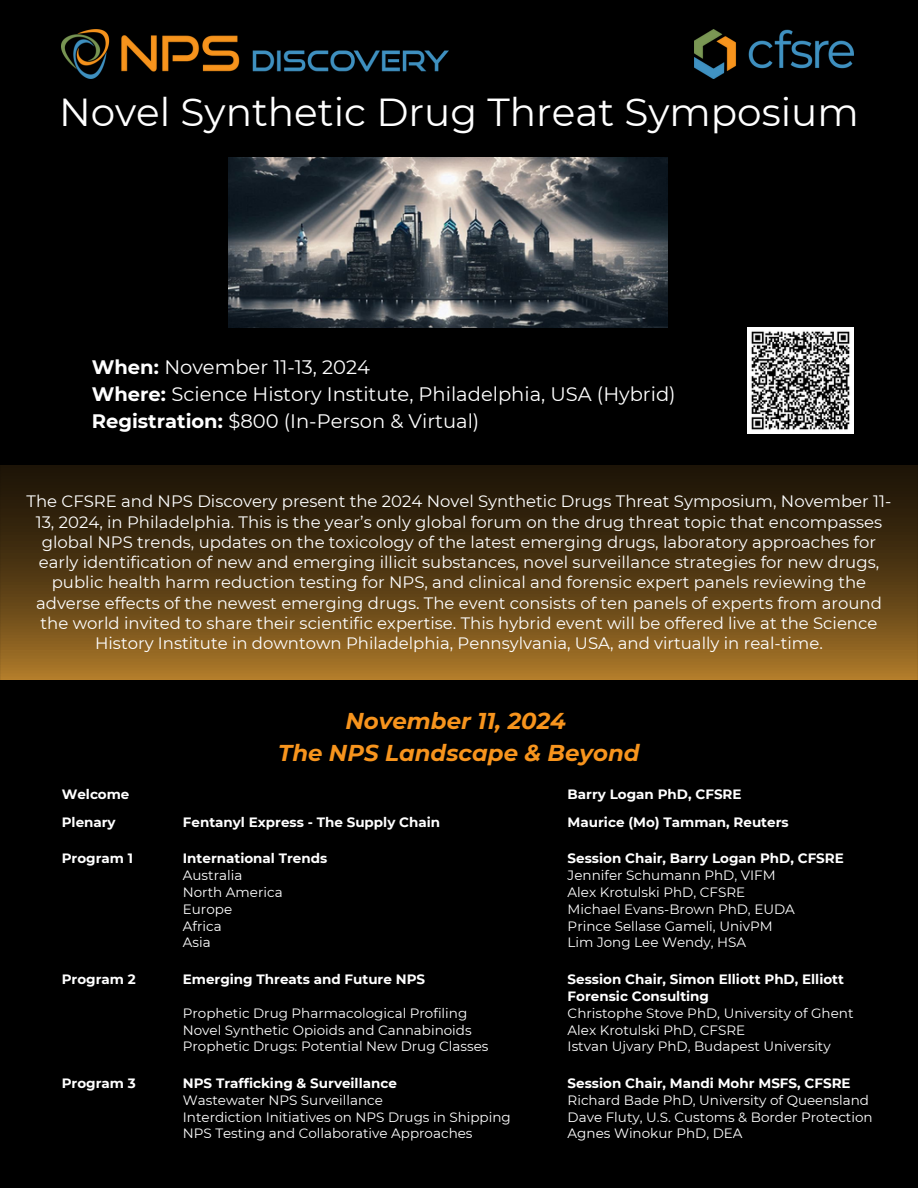
<style>
.page{position:relative;width:918px;height:1188px;background:#000}
.page>*{position:absolute;margin:0;border:0;box-sizing:border-box;transform-origin:0 0}
.t1{font:39px "Montserrat";color:#fff}
.t2{font:italic 700 22.95px/31.5px "Montserrat";color:#f7941d;text-align:center}
.t3{font:19.5px/27px "Montserrat";color:#fff}
.t4{font:16.5px/20.2px "Montserrat";color:#fff;text-align:center}
.t5{font:13.5px "Montserrat";color:#fff}
.t6{font:700 13.5px "Montserrat";color:#fff}
.s1{font-weight:700}
</style>
<div class="page">
<img style="left:229px;top:157px;width:439px;height:170px">
<img style="left:747px;top:328px;width:106px;height:105px">
<img style="left:0;top:466px;width:918px;height:213px">
<img style="left:62px;top:30px;width:387px;height:48px">
<img style="left:694px;top:30px;width:159px;height:48px">
<p class="t1" style="left:59px;top:88px;width:801px">Novel Synthetic Drug Threat Symposium</p>
<p class="t3" style="left:92px;top:353px;width:585px"><span class="s1">When:</span> November 11-13, 2024<br><span class="s1">Where:</span> Science History Institute, Philadelphia, USA (Hybrid)<br><span class="s1">Registration:</span> $800 (In-Person &amp; Virtual)</p>
<h3 class="t4" style="left:27px;top:491px;width:866px">The CFSRE and NPS Discovery present the 2024 Novel Synthetic Drugs Threat Symposium, November 11- 13, 2024, in Philadelphia. This is the year’s only global forum on the drug threat topic that encompasses global NPS trends, updates on the toxicology of the latest emerging drugs, laboratory approaches for early identification of new and emerging illicit substances, novel surveillance strategies for new drugs, public health harm reduction testing for NPS, and clinical and forensic expert panels reviewing the adverse effects of the newest emerging drugs. The event consists of ten panels of experts from around the world invited to share their scientific expertise. This hybrid event will be offered live at the Science History Institute in downtown Philadelphia, Pennsylvania, USA, and virtually in real-time.</h3>
<h4 class="t2" style="left:278px;top:705px;width:363px">November 11, 2024<br>The NPS Landscape &amp; Beyond</h4>
<p class="t6" style="left:62px;top:786px;width:69px">Welcome</p>
<p class="t6" style="left:568px;top:786px;width:175px">Barry Logan PhD, CFSRE</p>
<p class="t6" style="left:62px;top:814px;width:56px">Plenary</p>
<p class="t6" style="left:183px;top:814px;width:259px">Fentanyl Express - The Supply Chain</p>
<p class="t6" style="left:568px;top:814px;width:223px">Maurice (Mo) Tamman, Reuters</p>
<h2 class="t6" style="left:62px;top:850px;width:73px">Program 1</h2>
<h5 class="t6" style="left:183px;top:850px;width:146px">International Trends</h5>
<h5 class="t5" style="left:183px;top:867px;width:61px">Australia</h5>
<h5 class="t5" style="left:183px;top:884px;width:101px">North America</h5>
<h5 class="t5" style="left:183px;top:901px;width:51px">Europe</h5>
<h5 class="t5" style="left:183px;top:918px;width:40px">Africa</h5>
<h5 class="t5" style="left:183px;top:934px;width:29px">Asia</h5>
<p class="t6" style="left:62px;top:971px;width:76px">Program 2</p>
<p class="t6" style="left:183px;top:971px;width:244px">Emerging Threats and Future NPS</p>
<p class="t5" style="left:183px;top:1005px;width:286px">Prophetic Drug Pharmacological Profiling</p>
<p class="t5" style="left:183px;top:1021px;width:290px">Novel Synthetic Opioids and Cannabinoids</p>
<p class="t5" style="left:183px;top:1038px;width:307px">Prophetic Drugs: Potential New Drug Classes</p>
<p class="t6" style="left:62px;top:1075px;width:76px">Program 3</p>
<p class="t6" style="left:183px;top:1075px;width:216px">NPS Trafficking &amp; Surveillance</p>
<p class="t5" style="left:183px;top:1092px;width:202px">Wastewater NPS Surveillance</p>
<p class="t5" style="left:183px;top:1109px;width:329px">Interdiction Initiatives on NPS Drugs in Shipping</p>
<p class="t5" style="left:183px;top:1125px;width:291px">NPS Testing and Collaborative Approaches</p>
<h5 class="t6" style="left:568px;top:850px;width:278px">Session Chair, Barry Logan PhD, CFSRE</h5>
<h5 class="t5" style="left:568px;top:867px;width:210px">Jennifer Schumann PhD, VIFM</h5>
<p class="t5" style="left:568px;top:884px;width:179px">Alex Krotulski PhD, CFSRE</p>
<p class="t5" style="left:568px;top:901px;width:229px">Michael Evans-Brown PhD, EUDA</p>
<p class="t5" style="left:568px;top:918px;width:207px">Prince Sellase Gameli, UnivPM</p>
<p class="t5" style="left:568px;top:934px;width:180px">Lim Jong Lee Wendy, HSA</p>
<p class="t6" style="left:568px;top:971px;width:278px">Session Chair, Simon Elliott PhD, Elliott</p>
<p class="t6" style="left:568px;top:988px;width:143px">Forensic Consulting</p>
<p class="t5" style="left:568px;top:1005px;width:287px">Christophe Stove PhD, University of Ghent</p>
<p class="t5" style="left:568px;top:1021px;width:179px">Alex Krotulski PhD, CFSRE</p>
<h5 class="t5" style="left:568px;top:1038px;width:265px">Istvan Ujvary PhD, Budapest University</h5>
<p class="t6" style="left:568px;top:1075px;width:285px">Session Chair, Mandi Mohr MSFS, CFSRE</p>
<p class="t5" style="left:568px;top:1092px;width:303px">Richard Bade PhD, University of Queensland</p>
<p class="t5" style="left:568px;top:1109px;width:307px">Dave Fluty, U.S. Customs &amp; Border Protection</p>
<p class="t5" style="left:568px;top:1125px;width:177px">Agnes Winokur PhD, DEA</p>
</div>
